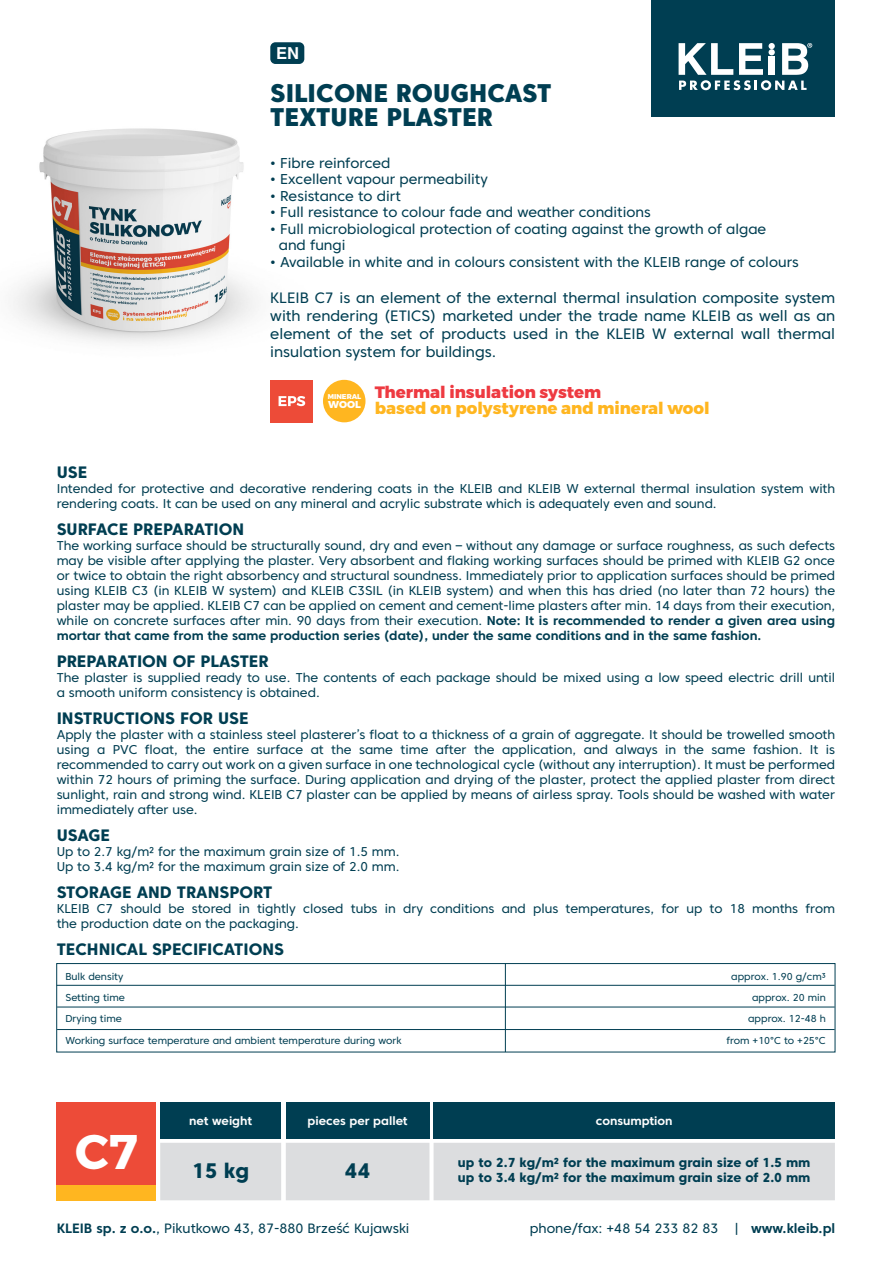
<style>
.page{position:relative;width:893px;height:1263px;background:#fff}
.page>*{position:absolute;margin:0;border:0;box-sizing:border-box;transform-origin:0 0}
.t1{font:700 48.6px "Montserrat";color:#fff}
.t2{font:800 25.5px/24px "Core Sans C 85";color:#003e52}
.t3{font:800 21px "Core Sans C 75";color:#003e52}
.t4{font:800 16.5px "Core Sans C 75";color:#003e52}
.t5{font:800 16.5px "Montserrat";color:#ffb620}
.t6{font:800 16.5px "Montserrat";color:#ee3a41}
.t7{font:700 16.5px "Helvetica";color:#fff}
.t8{font:15px/18px "Core Sans C 45";color:#003e52;text-align:justify}
.t9{font:14.25px/16.5px "Core Sans C 45";color:#003e52}
.t10{font:13.5px "Core Sans C 45";color:#003e52}
.t11{font:800 13.05px/15.6px "Core Sans C 75";color:#003e52}
.t12{font:12.75px/15px "Core Sans C 45";color:#003e52}
.t13{font:700 12.75px "Core Sans C 65";color:#003e52}
.t14{font:700 12px "Core Sans C 65";color:#fff}
.t15{font:10.05px/21.1px "Core Sans C 45";color:#003e52}
.t16{font:800 10.05px "Montserrat";color:#fff}
.t17{font:800 7.05px "Montserrat";color:#fff}
.s1{font-family:"Core Sans C 65";font-weight:700}
</style>
<div class="page">
<img style="left:13px;top:128px;width:243px;height:215px">
<div style="left:57px;top:1102px;width:99px;height:98px;background:#ed4b38"></div>
<div style="left:57px;top:1185px;width:99px;height:15px;background:#ffb620"></div>
<hr style="left:505px;top:963px;width:1px;height:89px;background:#003e52">
<hr style="left:57px;top:985px;width:778px;height:1px;background:#003e52">
<hr style="left:57px;top:1006px;width:778px;height:1px;background:#003e52">
<hr style="left:57px;top:1029px;width:778px;height:1px;background:#003e52">
<div style="left:56px;top:963px;width:779px;height:89px;border:1px solid #003e52"></div>
<div style="left:160px;top:1102px;width:121px;height:36px;background:#003e52"></div>
<div style="left:286px;top:1102px;width:143px;height:36px;background:#003e52"></div>
<div style="left:160px;top:1143px;width:675px;height:57px;background:#dcdddf"></div>
<div style="left:434px;top:1102px;width:401px;height:36px;background:#003e52"></div>
<div style="left:270px;top:42px;width:34px;height:22px;background:#003e52;border-radius:5px"></div>
<div style="left:651px;top:0;width:184px;height:116px;background:#003e52"></div>
<svg style="left:679px;top:43px;width:133px;height:47px"></svg>
<div style="left:270px;top:380px;width:43px;height:42px;background:#ed4b38"></div>
<svg style="left:279px;top:396px;width:26px;height:10px"></svg>
<div style="left:323px;top:380px;width:42px;height:42px;background:#ffb620;border-radius:50%"></div>
<p class="t7" style="left:276px;top:43px;width:24px">EN</p>
<h2 class="t2" style="left:270px;top:81px;width:283px">SILICONE ROUGHCAST<br>TEXTURE PLASTER</h2>
<p class="t9" style="left:270px;top:154px;width:122px">• Fibre reinforced</p>
<p class="t9" style="left:270px;top:171px;width:219px">• Excellent vapour permeability</p>
<p class="t9" style="left:270px;top:187px;width:132px">• Resistance to dirt</p>
<p class="t9" style="left:270px;top:204px;width:382px">• Full resistance to colour fade and weather conditions</p>
<p class="t9" style="left:279px;top:220px;width:489px;text-indent:-8px">• Full microbiological protection of coating against the growth of algae and fungi</p>
<p class="t9" style="left:270px;top:253px;width:530px">• Available in white and in colours consistent with the KLEIB range of colours</p>
<p class="t8" style="left:270px;top:288px;width:566px">KLEIB C7 is an element of the external thermal insulation composite system with rendering (ETICS) marketed under the trade name KLEIB as well as an element of the set of products used in the KLEIB W external wall thermal insulation system for buildings.</p>
<p class="t17" style="left:328px;top:392px;width:35px">MINERAL</p>
<p class="t16" style="left:328px;top:399px;width:34px">WOOL</p>
<p class="t6" style="left:375px;top:381px;width:228px">Thermal insulation system</p>
<p class="t5" style="left:375px;top:398px;width:336px">based on polystyrene and mineral wool</p>
<p class="t4" style="left:57px;top:462px;width:32px">USE</p>
<p class="t12" style="left:57px;top:481px;width:780px">Intended for protective and decorative rendering coats in the KLEIB and KLEIB W external thermal insulation system with rendering coats. It can be used on any mineral and acrylic substrate which is adequately even and sound.</p>
<p class="t4" style="left:57px;top:519px;width:189px">SURFACE PREPARATION</p>
<p class="t12" style="left:57px;top:538px;width:780px;text-align:justify">The working surface should be structurally sound, dry and even – without any damage or surface roughness, as such defects may be visible after applying the plaster. Very absorbent and flaking working surfaces should be primed with KLEIB G2 once or twice to obtain the right absorbency and structural soundness. Immediately prior to application surfaces should be primed using KLEIB C3 (in KLEIB W system) and KLEIB C3SIL (in KLEIB system) and when this has dried (no later than 72 hours) the plaster may be applied. KLEIB C7 can be applied on cement and cement-lime plasters after min. 14 days from their execution, while on concrete surfaces after min. 90 days from their execution. <span class="s1">Note: It is recommended to render a given area using</span></p>
<p class="t13" style="left:57px;top:627px;width:706px">mortar that came from the same production series (date), under the same conditions and in the same fashion.</p>
<p class="t4" style="left:57px;top:651px;width:213px">PREPARATION OF PLASTER</p>
<p class="t12" style="left:57px;top:670px;width:780px">The plaster is supplied ready to use. The contents of each package should be mixed using a low speed electric drill until a smooth uniform consistency is obtained.</p>
<p class="t4" style="left:57px;top:708px;width:193px">INSTRUCTIONS FOR USE</p>
<p class="t12" style="left:57px;top:727px;width:780px;text-align:justify">Apply the plaster with a stainless steel plasterer’s float to a thickness of a grain of aggregate. It should be trowelled smooth using a PVC float, the entire surface at the same time after the application, and always in the same fashion. It is recommended to carry out work on a given surface in one technological cycle (without any interruption). It must be performed within 72 hours of priming the surface. During application and drying of the plaster, protect the applied plaster from direct sunlight, rain and strong wind. KLEIB C7 plaster can be applied by means of airless spray. Tools should be washed with water immediately after use.</p>
<p class="t4" style="left:57px;top:825px;width:55px">USAGE</p>
<p class="t12" style="left:57px;top:844px;width:344px">Up to 2.7 kg/m2 for the maximum grain size of 1.5 mm.<br>Up to 3.4 kg/m2 for the maximum grain size of 2.0 mm.</p>
<p class="t4" style="left:57px;top:882px;width:217px">STORAGE AND TRANSPORT</p>
<p class="t12" style="left:57px;top:901px;width:780px">KLEIB C7 should be stored in tightly closed tubs in dry conditions and plus temperatures, for up to 18 months from the production date on the packaging.</p>
<p class="t4" style="left:57px;top:939px;width:229px">TECHNICAL SPECIFICATIONS</p>
<p class="t15" style="left:65px;top:966px;width:338px">Bulk density<br>Setting time<br>Drying time<br>Working surface temperature and ambient temperature during work</p>
<p class="t15" style="left:726px;top:966px;width:101px;text-align:right">approx. 1.90 g/cm³ approx. 20 min approx. 12-48 h from +10°C to +25°C</p>
<h1 class="t1" style="left:75px;top:1121px;width:64px">C7</h1>
<p class="t14" style="left:189px;top:1113px;width:64px">net weight</p>
<h3 class="t3" style="left:192px;top:1157px;width:59px">15 kg</h3>
<h3 class="t3" style="left:345px;top:1157px;width:27px">44</h3>
<p class="t14" style="left:308px;top:1113px;width:102px">pieces per pallet</p>
<p class="t14" style="left:596px;top:1113px;width:78px">consumption</p>
<p class="t11" style="left:458px;top:1154px;width:354px">up to 2.7 kg/m2 for the maximum grain size of 1.5 mm up to 3.4 kg/m2 for the maximum grain size of 2.0 mm</p>
<p class="t10" style="left:57px;top:1220px;width:354px"><span class="s1">KLEIB sp. z o.o.</span>, Pikutkowo 43, 87-880 Brześć Kujawski</p>
<p class="t10" style="left:530px;top:1220px;width:307px">phone/fax: +48 54 233 82 83 | <span class="s1">www.kleib.pl</span></p>
</div>
